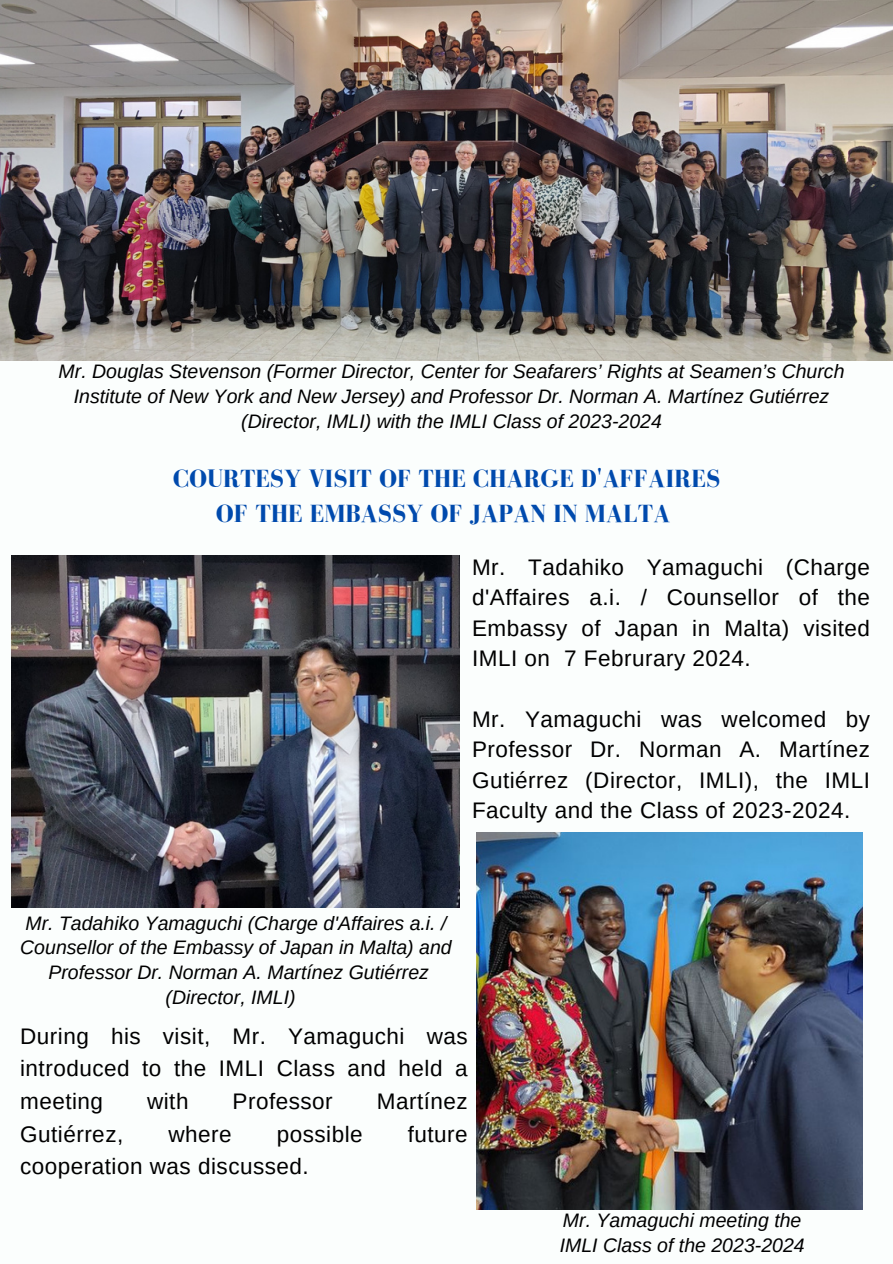
<style>
.page{position:relative;width:893px;height:1264px;background:#fff}
.page>*{position:absolute;margin:0;border:0;box-sizing:border-box;transform-origin:0 0}
.t1{font:700 25.5px/34.8px "Bodoni FLF";color:#004aad;text-align:center}
.t2{font:22.5px/30.3px "Arimo";letter-spacing:.02em;color:#000;text-align:justify}
.t3{font:italic 19.5px/24.8px "Arimo";color:#000;text-align:center}
</style>
<div class="page">
<div style="left:0;top:0;width:892px;height:1263px;background:#fbfefd"></div>
<img style="left:0;top:0;width:892px;height:360px">
<img style="left:12px;top:556px;width:448px;height:351px">
<img style="left:476px;top:832px;width:386px;height:377px">
<p class="t3" style="left:59px;top:359px;width:787px">Mr. Douglas Stevenson (Former Director, Center for Seafarers’ Rights at Seamen’s Church<br>Institute of New York and New Jersey) and Professor Dr. Norman A. Martínez Gutiérrez (Director, IMLI) with the IMLI Class of 2023-2024</p>
<h1 class="t1" style="left:173px;top:462px;width:548px">COURTESY VISIT OF THE CHARGE D'AFFAIRES<br>OF THE EMBASSY OF JAPAN IN MALTA</h1>
<p class="t2" style="left:472px;top:552px;width:399px">Mr. Tadahiko Yamaguchi (Charge d'Affaires a.i. / Counsellor of the Embassy of Japan in Malta) visited IMLI on 7 Februrary 2024.</p>
<p class="t2" style="left:472px;top:704px;width:399px">Mr. Yamaguchi was welcomed by Professor Dr. Norman A. Martínez Gutiérrez (Director, IMLI), the IMLI Faculty and the Class of 2023-2024.</p>
<p class="t3" style="left:20px;top:910px;width:433px">Mr. Tadahiko Yamaguchi (Charge d'Affaires a.i. / Counsellor of the Embassy of Japan in Malta) and Professor Dr. Norman A. Martínez Gutiérrez (Director, IMLI)</p>
<p class="t2" style="left:20px;top:1019px;width:449px;line-height:32.7px">During his visit, Mr. Yamaguchi was introduced to the IMLI Class and held a meeting</p>
<p class="t2" style="left:147px;top:1086px;width:43px">with</p>
<p class="t2" style="left:232px;top:1086px;width:102px">Professor</p>
<p class="t2" style="left:377px;top:1086px;width:92px">Martínez</p>
<p class="t2" style="left:20px;top:1118px;width:105px">Gutiérrez,</p>
<p class="t2" style="left:168px;top:1118px;width:65px">where</p>
<p class="t2" style="left:277px;top:1118px;width:87px">possible</p>
<p class="t2" style="left:408px;top:1118px;width:61px">future</p>
<p class="t2" style="left:20px;top:1151px;width:290px">cooperation was discussed.</p>
<p class="t3" style="left:559px;top:1207px;width:246px;text-align:left">Mr. Yamaguchi meeting the<br>IMLI Class of the 2023-2024</p>
</div>
